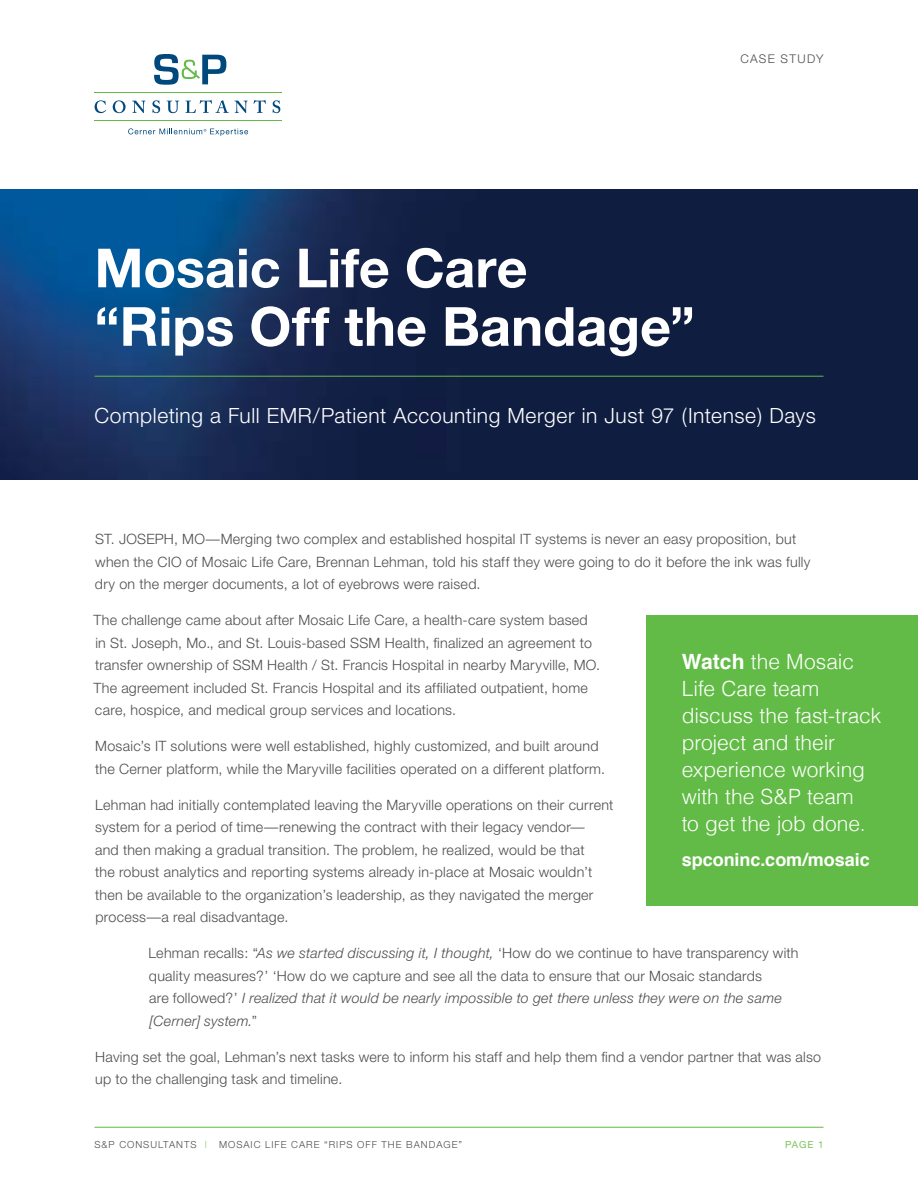
<style>
.page{position:relative;width:918px;height:1188px;background:#fff}
.page>*{position:absolute;margin:0;border:0;box-sizing:border-box;transform-origin:0 0}
.t1{font:700 54px/58.5px "Helvetica Neue";color:#fff}
.t2{font:300 21px/27px "Helvetica";letter-spacing:-.005em;color:#fff}
.t3{font:300 21px "Helvetica Neue";letter-spacing:.025em;color:#fff}
.t4{font:700 18px "Helvetica";color:#fff}
.t5{font:300 14.25px/22.5px "Helvetica Neue";letter-spacing:.02em;color:#4d4d4f}
.t6{font:300 12px "Helvetica Neue";letter-spacing:.105em;color:#4d4d4f}
.t7{font:300 9.75px "Helvetica Neue";letter-spacing:.1em;color:#4d4d4f}
.t8{font:9.75px "Helvetica Neue";color:#7cc35c}
.s1{font-style:italic}
.s2{font-weight:700}
.s3{color:#7cc35c}
</style>
<div class="page">
<hr style="left:94px;top:1127px;width:730px;height:1px;background:#62bb46">
<img style="left:0;top:189px;width:918px;height:290px">
<hr style="left:94px;top:376px;width:730px;height:1px;background:#62bb46">
<svg style="left:128px;top:128px;width:120px;height:8px"></svg>
<hr style="left:94px;top:120px;width:188px;height:1px;background:#62bb46">
<hr style="left:94px;top:92px;width:188px;height:1px;background:#62bb46">
<svg style="left:154px;top:54px;width:72px;height:31px"></svg>
<svg style="left:95px;top:100px;width:11px;height:13px"></svg>
<svg style="left:113px;top:100px;width:13px;height:13px"></svg>
<svg style="left:132px;top:101px;width:13px;height:12px"></svg>
<svg style="left:152px;top:100px;width:8px;height:13px"></svg>
<svg style="left:167px;top:101px;width:12px;height:12px"></svg>
<svg style="left:185px;top:100px;width:81px;height:13px"></svg>
<svg style="left:273px;top:100px;width:7px;height:13px"></svg>
<div style="left:647px;top:616px;width:271px;height:290px;background:#62bb46"></div>
<p class="t6" style="left:740px;top:52px;width:85px">CASE STUDY</p>
<h1 class="t1" style="left:94px;top:238px;width:602px">Mosaic Life Care<br>“Rips Off the Bandage”</h1>
<h2 class="t3" style="left:94px;top:403px;width:723px">Completing a Full EMR/Patient Accounting Merger in Just 97 (Intense) Days</h2>
<p class="t5" style="left:95px;top:528px;width:717px">ST. JOSEPH, MO—Merging two complex and established hospital IT systems is never an easy proposition, but when the CIO of Mosaic Life Care, Brennan Lehman, told his staff they were going to do it before the ink was fully dry on the merger documents, a lot of eyebrows were raised.</p>
<p class="t5" style="left:94px;top:609px;width:508px">The challenge came about after Mosaic Life Care, a health-care system based in St. Joseph, Mo., and St. Louis-based SSM Health, finalized an agreement to transfer ownership of SSM Health / St. Francis Hospital in nearby Maryville, MO.<br>The agreement included St. Francis Hospital and its affiliated outpatient, home care, hospice, and medical group services and locations.</p>
<p class="t5" style="left:95px;top:735px;width:511px">Mosaic’s IT solutions were well established, highly customized, and built around the Cerner platform, while the Maryville facilities operated on a different platform.</p>
<p class="t5" style="left:95px;top:793px;width:520px">Lehman had initially contemplated leaving the Maryville operations on their current system for a period of time—renewing the contract with their legacy vendor—<br>and then making a gradual transition. The problem, he realized, would be that<br>the robust analytics and reporting systems already in-place at Mosaic wouldn’t then be available to the organization’s leadership, as they navigated the merger process—a real disadvantage.</p>
<p class="t5" style="left:148px;top:942px;width:652px">Lehman recalls: “<span class="s1">As we started discussing it, I thought,</span> ‘How do we continue to have transparency with quality measures?’ ‘How do we capture and see all the data to ensure that our Mosaic standards<br>are followed?’ <span class="s1">I realized that it would be nearly impossible to get there unless they were on the same [Cerner] system.</span>”</p>
<p class="t5" style="left:95px;top:1045px;width:727px">Having set the goal, Lehman’s next tasks were to inform his staff and help them find a vendor partner that was also up to the challenging task and timeline.</p>
<h2 class="t2" style="left:682px;top:646px;width:201px"><span class="s2">Watch</span> the Mosaic<br>Life Care team discuss the fast-track project and their experience working with the S&amp;P team<br>to get the job done.</h2>
<p class="t4" style="left:682px;top:845px;width:190px">spconinc.com/mosaic</p>
<p class="t7" style="left:94px;top:1139px;width:369px">S&amp;P CONSULTANTS <span class="s3">|</span> MOSAIC LIFE CARE “RIPS OFF THE BANDAGE”</p>
<p class="t8" style="left:785px;top:1139px;width:40px">PAGE 1</p>
</div>
